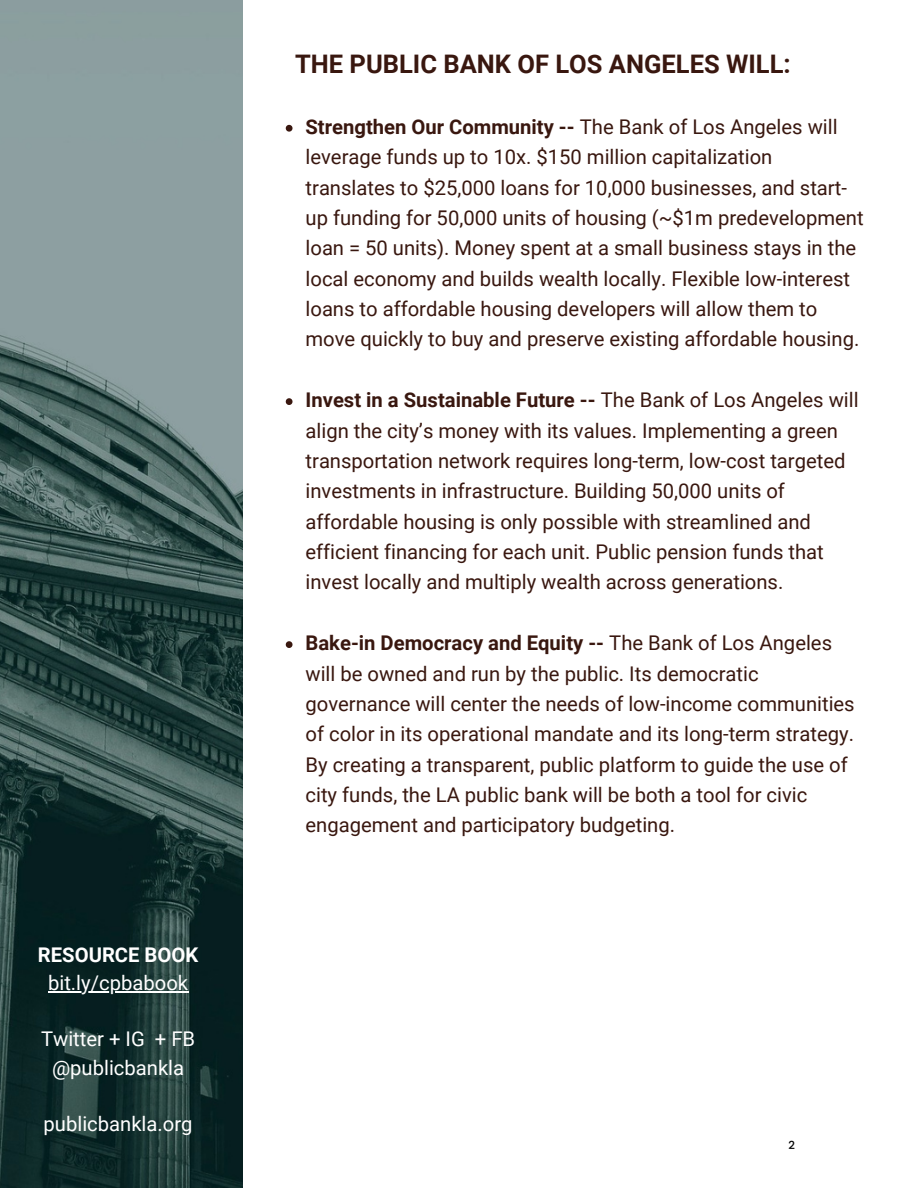
<style>
.page{position:relative;width:918px;height:1188px;background:#fff}
.page>*{position:absolute;margin:0;border:0;box-sizing:border-box;transform-origin:0 0}
.t1{font:700 25.5px "Roboto";color:#39170f}
.t2{font:20.25px/30.3px "Roboto";color:#39170f}
.t3{font:20.25px/28.2px "Roboto";color:#fff;text-align:center}
.t4{font:700 20.25px "Roboto";color:#fff}
.t5{font:500 11.25px "Poppins";color:#000}
.s1{font-weight:700}
</style>
<div class="page">
<img style="left:0;top:0;width:243px;height:1188px">
<hr style="left:48px;top:991px;width:140px;height:1px;background:#fff">
<svg style="left:286px;top:125px;width:7px;height:7px"></svg>
<svg style="left:286px;top:398px;width:7px;height:7px"></svg>
<svg style="left:286px;top:641px;width:7px;height:7px"></svg>
<p class="t4" style="left:38px;top:943px;width:162px">RESOURCE BOOK</p>
<p class="t3" style="left:48px;top:969px;width:142px">bit.ly/cpbabook</p>
<p class="t3" style="left:41px;top:1025px;width:156px">Twitter + IG + FB @publicbankla</p>
<p class="t3" style="left:44px;top:1110px;width:150px">publicbankla.org</p>
<p class="t1" style="left:295px;top:49px;width:497px">THE PUBLIC BANK OF LOS ANGELES WILL:</p>
<p class="t2" style="left:306px;top:112px;width:560px"><span class="s1">Strengthen Our Community --</span> The Bank of Los Angeles will leverage funds up to 10x. $150 million capitalization translates to $25,000 loans for 10,000 businesses, and start&shy;up funding for 50,000 units of housing (~$1m predevelopment loan = 50 units). Money spent at a small business stays in the local economy and builds wealth locally. Flexible low-interest loans to affordable housing developers will allow them to move quickly to buy and preserve existing affordable housing.</p>
<p class="t2" style="left:306px;top:385px;width:555px"><span class="s1">Invest in a Sustainable Future --</span> The Bank of Los Angeles will align the city’s money with its values. Implementing a green transportation network requires long-term, low-cost targeted investments in infrastructure. Building 50,000 units of affordable housing is only possible with streamlined and efficient financing for each unit. Public pension funds that invest locally and multiply wealth across generations.</p>
<p class="t2" style="left:306px;top:628px;width:551px"><span class="s1">Bake-in Democracy and Equity --</span> The Bank of Los Angeles will be owned and run by the public. Its democratic governance will center the needs of low-income communities of color in its operational mandate and its long-term strategy.<br>By creating a transparent, public platform to guide the use of city funds, the LA public bank will be both a tool for civic engagement and participatory budgeting.</p>
<p class="t5" style="left:788px;top:1138px;width:8px">2</p>
</div>
